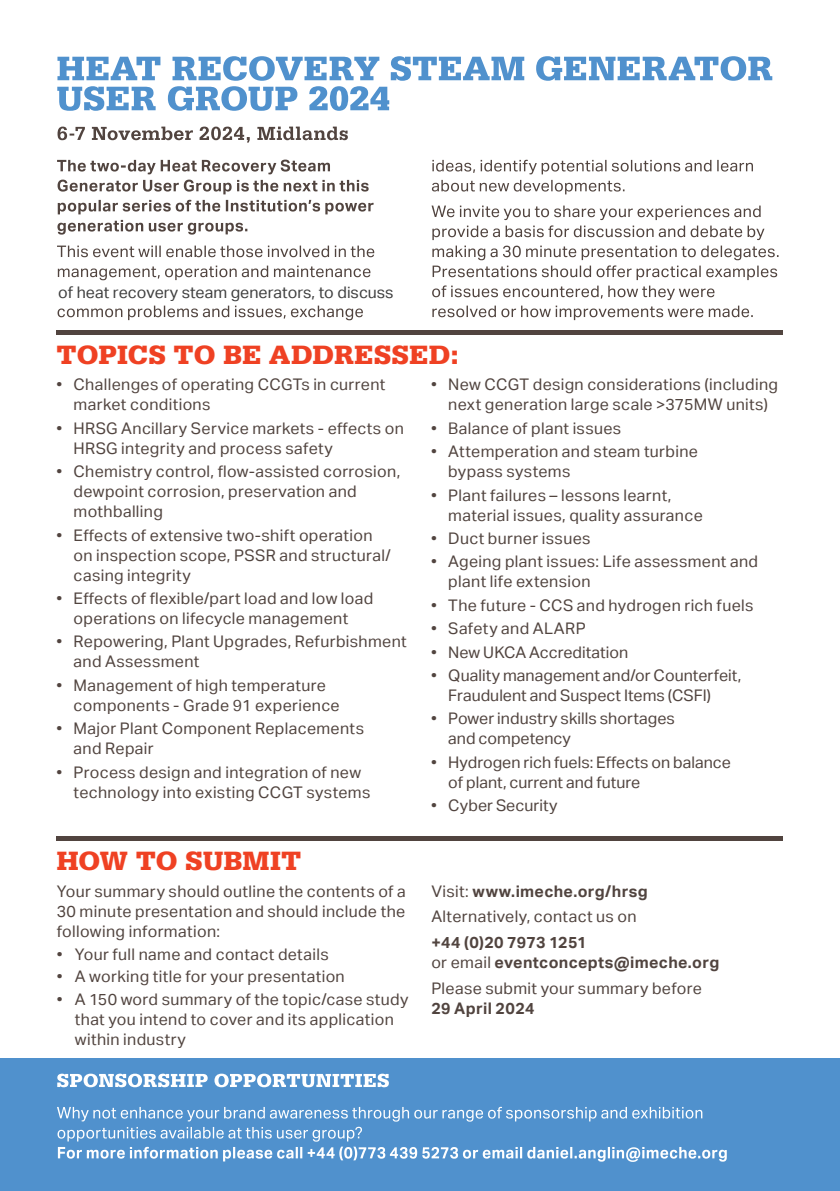
<style>
.page{position:relative;width:840px;height:1191px;background:#fff}
.page>*{position:absolute;margin:0;border:0;box-sizing:border-box;transform-origin:0 0}
.t1{font:900 28px "Serifa Std";letter-spacing:.01em;color:#ef4123}
.t2{font:16px/20px "Aktiv Grotesk";letter-spacing:.02em;color:#51443f}
.t3{font:700 16px/20px "Aktiv Grotesk";letter-spacing:.02em;color:#51443f}
.t4{font:16px "Aktiv Grotesk";color:#404040}
.t5{font:16px "Aktiv Grotesk";color:#51443f}
.s1{font-weight:700}
.s2{font-weight:400}
</style>
<div class="page">
<div style="left:0;top:1058px;width:839px;height:133px;background:#5091cd"></div>
<svg style="left:431px;top:205px;width:347px;height:115px"></svg>
<svg style="left:431px;top:180px;width:193px;height:14px"></svg>
<svg style="left:432px;top:160px;width:320px;height:14px"></svg>
<svg style="left:57px;top:305px;width:306px;height:15px"></svg>
<svg style="left:58px;top:265px;width:312px;height:15px"></svg>
<svg style="left:57px;top:245px;width:317px;height:12px"></svg>
<svg style="left:57px;top:220px;width:190px;height:15px"></svg>
<svg style="left:58px;top:200px;width:315px;height:14px"></svg>
<svg style="left:57px;top:180px;width:311px;height:14px"></svg>
<svg style="left:57px;top:160px;width:273px;height:14px"></svg>
<svg style="left:57px;top:127px;width:290px;height:16px"></svg>
<svg style="left:57px;top:56px;width:714px;height:55px"></svg>
<div style="left:57px;top:836px;width:725px;height:5px;background:#51443f"></div>
<div style="left:57px;top:330px;width:725px;height:5px;background:#51443f"></div>
<svg style="left:57px;top:1106px;width:669px;height:55px"></svg>
<svg style="left:57px;top:1073px;width:331px;height:14px"></svg>
<p class="t4" style="left:58px;top:283px;width:336px">of heat recovery steam generators, to discuss</p>
<h1 class="t1" style="left:57px;top:338px;width:403px">TOPICS TO BE ADDRESSED:</h1>
<p class="t2" style="left:74px;top:374px;width:313px;text-indent:-17px">• Challenges of operating CCGTs in current market conditions</p>
<p class="t2" style="left:73px;top:418px;width:332px;text-indent:-17px">• HRSG Ancillary Service markets - effects on<br>HRSG integrity and process safety</p>
<p class="t2" style="left:74px;top:461px;width:328px;text-indent:-17px">• Chemistry control, flow-assisted corrosion, dewpoint corrosion, preservation and mothballing</p>
<p class="t2" style="left:74px;top:525px;width:318px;text-indent:-17px">• Effects of extensive two-shift operation on inspection scope, PSSR and structural/ casing integrity</p>
<p class="t2" style="left:57px;top:588px;width:318px;text-align:center">• Effects of flexible/part load and low load operations on lifecycle management</p>
<p class="t2" style="left:74px;top:631px;width:334px;text-indent:-17px">• Repowering, Plant Upgrades, Refurbishment and Assessment</p>
<p class="t2" style="left:74px;top:675px;width:267px;text-indent:-17px">• Management of high temperature components - Grade 91 experience</p>
<p class="t2" style="left:74px;top:718px;width:292px;text-indent:-17px">• Major Plant Component Replacements and Repair</p>
<p class="t2" style="left:74px;top:762px;width:298px;text-indent:-17px">• Process design and integration of new technology into existing CCGT systems</p>
<p class="t2" style="left:431px;top:374px;width:348px;text-align:center">• New CCGT design considerations (including next generation large scale &gt;375MW units)</p>
<p class="t2" style="left:431px;top:418px;width:191px">• Balance of plant issues</p>
<p class="t2" style="left:448px;top:441px;width:251px;text-indent:-17px">• Attemperation and steam turbine bypass systems</p>
<p class="t2" style="left:448px;top:485px;width:256px;text-indent:-17px">• Plant failures – lessons learnt, material issues, quality assurance</p>
<p class="t2" style="left:431px;top:528px;width:161px">• Duct burner issues</p>
<p class="t2" style="left:448px;top:551px;width:311px;text-indent:-17px">• Ageing plant issues: Life assessment and plant life extension</p>
<p class="t2" style="left:431px;top:595px;width:323px">• The future - CCS and hydrogen rich fuels</p>
<p class="t2" style="left:431px;top:618px;width:156px">• Safety and ALARP</p>
<p class="t5" style="left:431px;top:642px;width:198px">• New UKCA Accreditation</p>
<p class="t2" style="left:448px;top:665px;width:294px;text-indent:-17px">• Quality management and/or Counterfeit,<br>Fraudulent and Suspect Items (CSFI)</p>
<p class="t2" style="left:448px;top:708px;width:228px;text-indent:-17px">• Power industry skills shortages and competency</p>
<p class="t2" style="left:448px;top:752px;width:284px;text-indent:-17px">• Hydrogen rich fuels: Effects on balance of plant, current and future</p>
<p class="t2" style="left:431px;top:795px;width:128px">• Cyber Security</p>
<h1 class="t1" style="left:57px;top:844px;width:246px">HOW TO SUBMIT</h1>
<p class="t2" style="left:57px;top:881px;width:350px;text-align:justify">Your summary should outline the contents of a 30 minute presentation and should include the following information:</p>
<p class="t2" style="left:57px;top:943px;width:273px">• Your full name and contact details</p>
<p class="t2" style="left:57px;top:966px;width:289px">• A working title for your presentation</p>
<p class="t2" style="left:75px;top:989px;width:335px;text-indent:-18px">• A 150 word summary of the topic/case study that you intend to cover and its application within industry</p>
<p class="t2" style="left:431px;top:878px;width:218px;line-height:25.6px">Visit: <span class="s1">www.imeche.org/hrsg<br></span>Alternatively, contact us on</p>
<p class="t3" style="left:431px;top:932px;width:289px">+44 (0)20 7973 1251<br><span class="s2">or email</span> eventconcepts@imeche.org</p>
<p class="t2" style="left:431px;top:978px;width:272px">Please submit your summary before</p>
<p class="t3" style="left:431px;top:997px;width:105px">29 April 2024</p>
</div>
